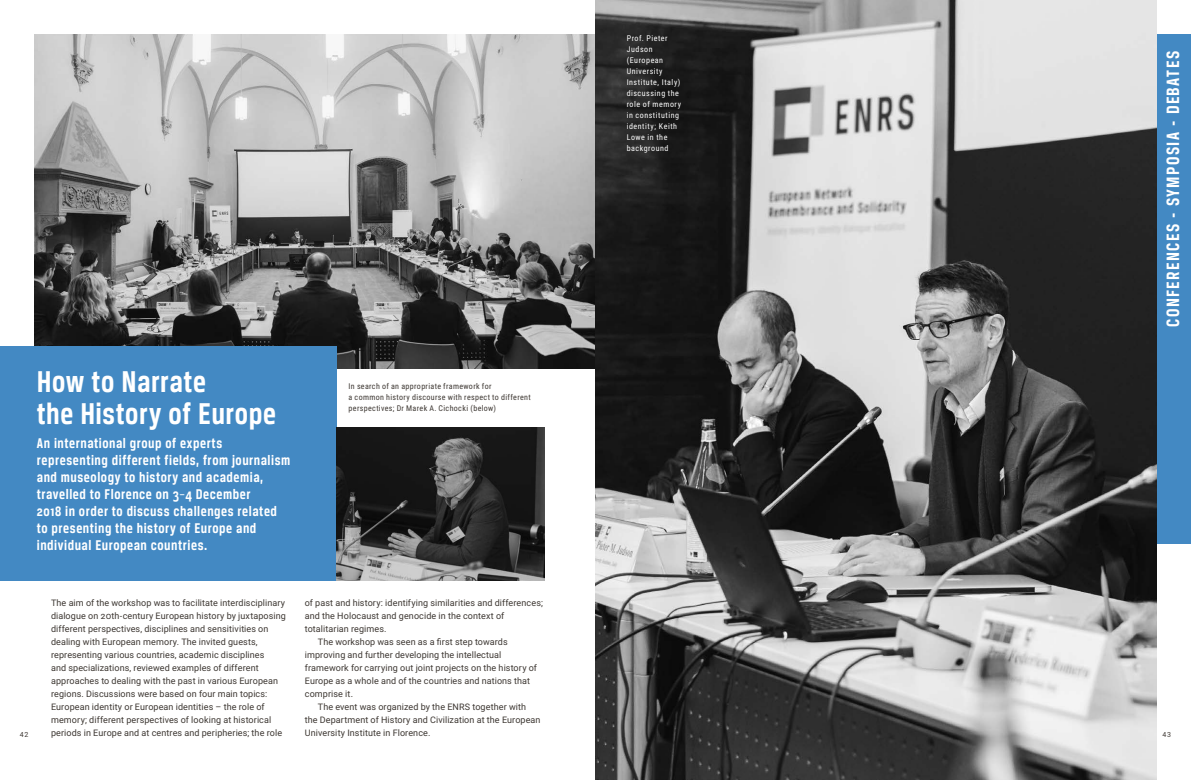
<style>
.page{position:relative;width:1191px;height:780px;background:#fff}
.page>*{position:absolute;margin:0;border:0;box-sizing:border-box;transform-origin:0 0}
.t1{font:700 32px/32px "Breuer Condensed";letter-spacing:.015em;color:#fff}
.t2{font:700 19px "Breuer Condensed";letter-spacing:.07em;color:#fff}
.t3{font:700 15px/17px "Breuer Condensed";letter-spacing:.035em;color:#fff}
.t4{font:9px/13px "Roboto";letter-spacing:.01em;color:#3d3732}
.t5{font:8px/11px "Roboto Condensed";letter-spacing:.065em;color:#fff}
.t6{font:8px/11px "Roboto Condensed";letter-spacing:.04em;color:#3d3732}
.t7{font:7px "Roboto";color:#3d3732}
.s1{font-weight:400}
</style>
<div class="page">
<img style="left:35px;top:34px;width:560px;height:335px">
<div style="left:0;top:346px;width:336px;height:234px;background:#4389c3"></div>
<img style="left:595px;top:0;width:562px;height:780px">
<img style="left:336px;top:427px;width:208px;height:153px">
<div style="left:1157px;top:34px;width:34px;height:509px;background:#4389c3"></div>
<h1 class="t1" style="left:37px;top:365px;width:241px">How to Narrate<br>the History of Europe</h1>
<p class="t3" style="left:37px;top:434px;width:255px">An international group of experts representing different fields, from journalism and museology to history and academia, travelled to Florence on 3<span class="s1">–</span>4 December<br>2018 in order to discuss challenges related to presenting the history of Europe and individual European countries.</p>
<p class="t6" style="left:348px;top:380px;width:184px">In search of an appropriate framework for<br>a common history discourse with respect to different perspectives; Dr Marek A. Cichocki (below)</p>
<p class="t5" style="left:626px;top:33px;width:56px">Prof. Pieter<br>Judson (European<br>University<br>Institute, Italy) discussing the role of memory in constituting identity; Keith<br>Lowe in the background</p>
<h2 class="t2" style="left:1162px;top:327px;width:277px;rotate:-90deg">CONFERENCES - SYMPOSIA - DEBATES</h2>
<p class="t4" style="left:51px;top:596px;width:236px">The aim of the workshop was to facilitate interdisciplinary dialogue on 20th-century European history by juxtaposing different perspectives, disciplines and sensitivities on dealing with European memory. The invited guests, representing various countries, academic disciplines<br>and specializations, reviewed examples of different approaches to dealing with the past in various European regions. Discussions were based on four main topics:<br>European identity or European identities – the role of memory; different perspectives of looking at historical periods in Europe and at centres and peripheries; the role</p>
<p class="t4" style="left:305px;top:596px;width:240px">of past and history: identifying similarities and differences;</p>
<p class="t4" style="left:305px;top:609px;width:201px">and the Holocaust and genocide in the context of</p>
<p class="t4" style="left:305px;top:622px;width:83px">totalitarian regimes.</p>
<p class="t4" style="left:318px;top:635px;width:191px">The workshop was seen as a first step towards</p>
<p class="t4" style="left:305px;top:648px;width:198px">improving and further developing the intellectual</p>
<p class="t4" style="left:305px;top:661px;width:234px">framework for carrying out joint projects on the history of</p>
<p class="t4" style="left:305px;top:674px;width:227px">Europe as a whole and of the countries and nations that</p>
<p class="t4" style="left:305px;top:687px;width:50px">comprise it.</p>
<p class="t4" style="left:318px;top:700px;width:210px">The event was organized by the ENRS together with</p>
<p class="t4" style="left:305px;top:713px;width:237px">the Department of History and Civilization at the European</p>
<p class="t4" style="left:305px;top:726px;width:127px">University Institute in Florence.</p>
<p class="t7" style="left:20px;top:730px;width:10px">42</p>
<p class="t7" style="left:1162px;top:730px;width:10px">43</p>
</div>
